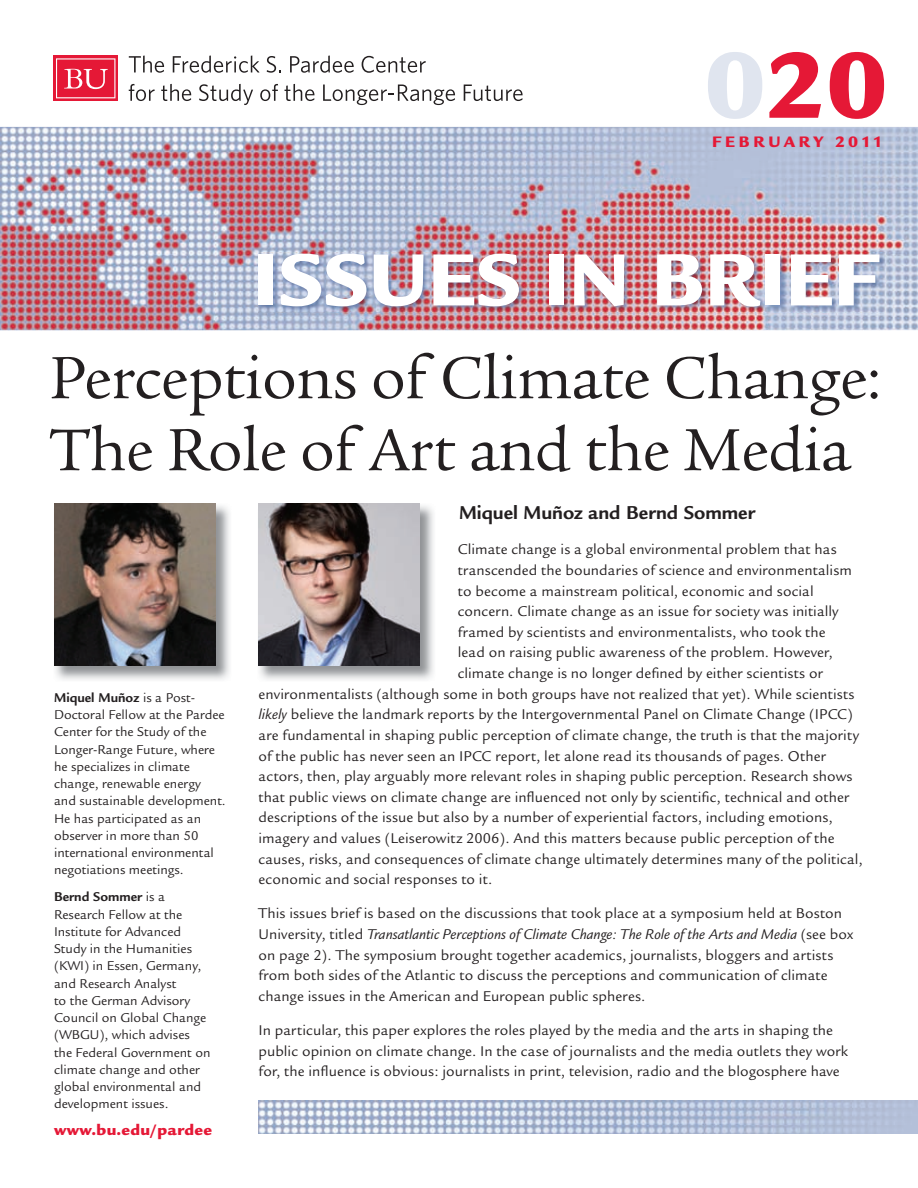
<style>
.page{position:relative;width:918px;height:1188px;background:#fff}
.page>*{position:absolute;margin:0;border:0;box-sizing:border-box;transform-origin:0 0}
.t1{font:900 102px "Legacy Sans";color:#e51836}
.t2{font:900 80.25px "Legacy Sans";color:#fff}
.t3{font:64.5px/72px "Legacy Serif";letter-spacing:-.01em;color:#231f20}
.t4{font:700 20.25px "Legacy Sans";letter-spacing:-.005em;color:#231f20}
.t5{font:900 16.5px "Legacy Sans";letter-spacing:.015em;color:#e51836}
.t6{font:900 16.5px "Legacy Sans";letter-spacing:.23em;color:#e51836}
.t7{font:15.3px/20.5px "Legacy Sans";letter-spacing:.005em;color:#231f20}
.t8{font:13.8px/17.2px "Legacy Sans";color:#231f20}
.s1{color:#e0e5ef}
.s2{font-weight:700}
.s3{font-style:italic}
</style>
<div class="page">
<img style="left:54px;top:503px;width:176px;height:177px">
<img style="left:54px;top:504px;width:162px;height:162px">
<img style="left:0;top:127px;width:918px;height:203px">
<img style="left:258px;top:253px;width:628px;height:60px">
<svg style="left:53px;top:56px;width:65px;height:45px"></svg>
<svg style="left:56px;top:58px;width:59px;height:40px;background:#e9415a"></svg>
<svg style="left:129px;top:56px;width:35px;height:17px"></svg>
<svg style="left:173px;top:56px;width:87px;height:17px"></svg>
<svg style="left:267px;top:56px;width:14px;height:17px"></svg>
<svg style="left:290px;top:56px;width:64px;height:17px"></svg>
<svg style="left:362px;top:56px;width:64px;height:17px"></svg>
<svg style="left:129px;top:84px;width:26px;height:17px"></svg>
<svg style="left:161px;top:84px;width:30px;height:17px"></svg>
<svg style="left:199px;top:84px;width:54px;height:21px"></svg>
<svg style="left:260px;top:84px;width:18px;height:17px"></svg>
<svg style="left:285px;top:84px;width:29px;height:17px"></svg>
<svg style="left:323px;top:85px;width:132px;height:20px"></svg>
<svg style="left:464px;top:85px;width:59px;height:16px"></svg>
<img style="left:258px;top:503px;width:176px;height:177px">
<img style="left:258px;top:504px;width:162px;height:162px">
<img style="left:258px;top:1101px;width:660px;height:33px">
<h1 class="t1" style="left:706px;top:25px;width:181px"><span class="s1">0</span>20</h1>
<p class="t6" style="left:712px;top:132px;width:172px">FEBRUARY 2011</p>
<h2 class="t2" style="left:253px;top:232px;width:628px">ISSUES IN BRIEF</h2>
<h3 class="t3" style="left:50px;top:343px;width:833px">Perceptions of Climate Change:<br>The Role of Art and the Media</h3>
<p class="t8" style="left:54px;top:689px;width:173px"><span class="s2">Miquel Muñoz</span> is a Post-<br>Doctoral Fellow at the Pardee<br>Center for the Study of the<br>Longer-Range Future, where he specializes in climate change, renewable energy and sustainable development.<br>He has participated as an observer in more than 50 international environmental negotiations meetings.</p>
<p class="t8" style="left:54px;top:889px;width:158px"><span class="s2">Bernd Sommer</span> is a<br>Research Fellow at the<br>Institute for Advanced<br>Study in the Humanities (KWI) in Essen, Germany, and Research Analyst<br>to the German Advisory<br>Council on Global Change (WBGU), which advises the Federal Government on climate change and other global environmental and development issues.</p>
<p class="t5" style="left:54px;top:1120px;width:160px">WWW.BU.EDU/PARDEE</p>
<h3 class="t4" style="left:459px;top:501px;width:298px">Miquel Muñoz and Bernd Sommer</h3>
<p class="t7" style="left:458px;top:539px;width:381px">Climate change is a global environmental problem that has</p>
<p class="t7" style="left:458px;top:560px;width:396px">transcended the boundaries of science and environmentalism</p>
<p class="t7" style="left:458px;top:581px;width:357px">to become a mainstream political, economic and social</p>
<p class="t7" style="left:458px;top:601px;width:382px">concern. Climate change as an issue for society was initially</p>
<p class="t7" style="left:458px;top:622px;width:369px">framed by scientists and environmentalists, who took the</p>
<p class="t7" style="left:458px;top:642px;width:376px">lead on raising public awareness of the problem. However,</p>
<p class="t7" style="left:458px;top:663px;width:367px">climate change is no longer defined by either scientists or</p>
<p class="t7" style="left:259px;top:684px;width:598px">environmentalists (although some in both groups have not realized that yet). While scientists</p>
<p class="t7" style="left:259px;top:704px;width:596px"><span class="s3">likely</span> believe the landmark reports by the Intergovernmental Panel on Climate Change (IPCC)</p>
<p class="t7" style="left:259px;top:725px;width:602px">are fundamental in shaping public perception of climate change, the truth is that the majority</p>
<p class="t7" style="left:259px;top:746px;width:569px">of the public has never seen an IPCC report, let alone read its thousands of pages. Other</p>
<p class="t7" style="left:259px;top:766px;width:595px">actors, then, play arguably more relevant roles in shaping public perception. Research shows</p>
<p class="t7" style="left:259px;top:787px;width:592px">that public views on climate change are influenced not only by scientific, technical and other</p>
<p class="t7" style="left:259px;top:807px;width:576px">descriptions of the issue but also by a number of experiential factors, including emotions,</p>
<p class="t7" style="left:259px;top:828px;width:578px">imagery and values (Leiserowitz 2006). And this matters because public perception of the</p>
<p class="t7" style="left:259px;top:849px;width:606px">causes, risks, and consequences of climate change ultimately determines many of the political,</p>
<p class="t7" style="left:259px;top:869px;width:235px">economic and social responses to it.</p>
<p class="t7" style="left:259px;top:903px;width:596px">This issues brief is based on the discussions that took place at a symposium held at Boston University, titled <span class="s3">Transatlantic Perceptions of Climate Change: The Role of the Arts and Media</span> (see box on page 2). The symposium brought together academics, journalists, bloggers and artists from both sides of the Atlantic to discuss the perceptions and communication of climate change issues in the American and European public spheres.</p>
<p class="t7" style="left:259px;top:1020px;width:591px">In particular, this paper explores the roles played by the media and the arts in shaping the public opinion on climate change. In the case of journalists and the media outlets they work for, the influence is obvious: journalists in print, television, radio and the blogosphere have</p>
</div>
